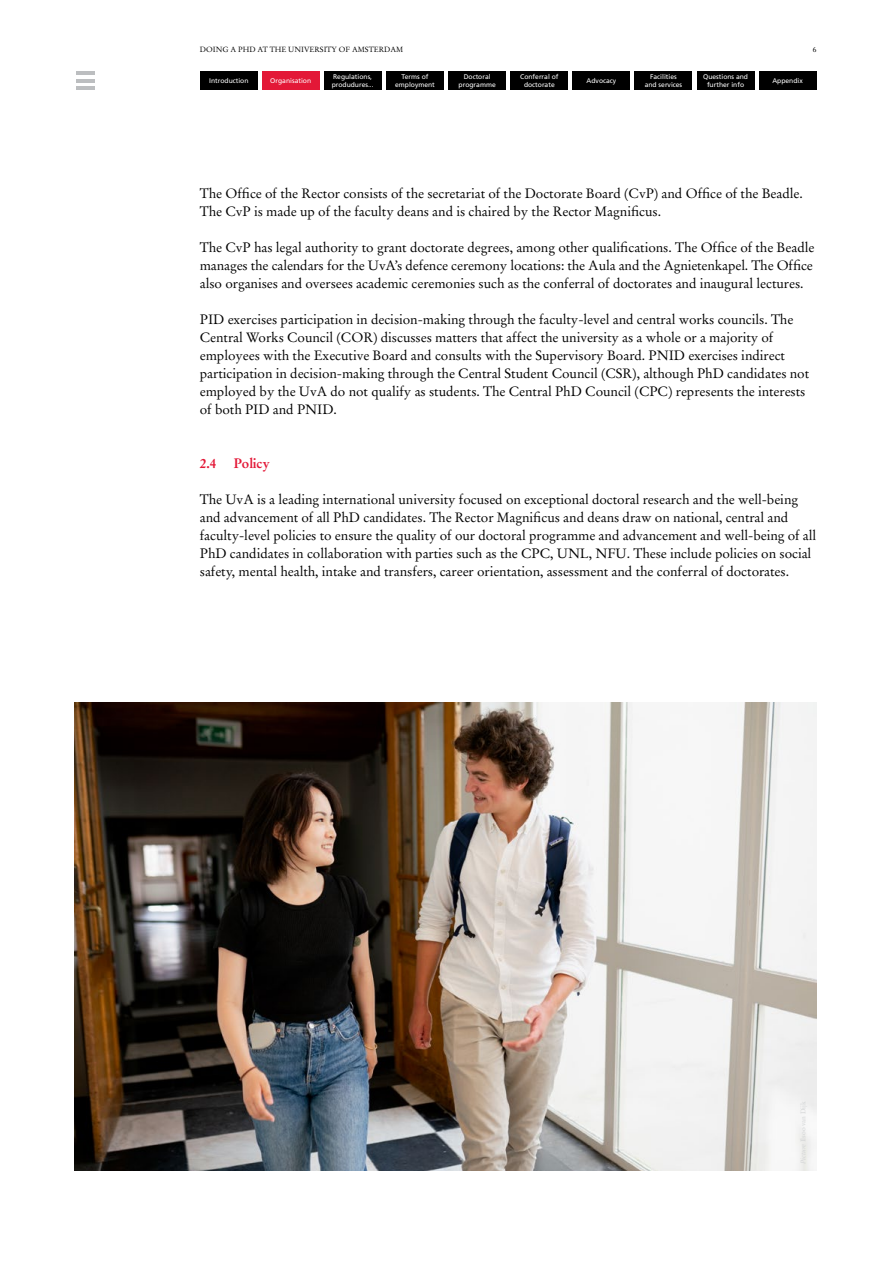
<style>
.page{position:relative;width:893px;height:1263px;background:#fff}
.page>*{position:absolute;margin:0;border:0;box-sizing:border-box;transform-origin:0 0}
.Platte_tekst{font:13.5px/18px "Stempel Garamond";letter-spacing:-.005em;color:#000}
.Kop_platte_tekst{font:700 13.5px "Stempel Garamond";letter-spacing:-.01em;color:#e31837}
.t1{font:7.5px "Stempel Garamond";color:#000}
.t2{font:6.75px/7.5px "Frutiger";color:#fff;text-align:center}
</style>
<div class="page">
<hr style="left:77px;top:72px;width:18px;height:3px;background:#bcbec0">
<hr style="left:77px;top:79px;width:18px;height:3px;background:#bcbec0">
<hr style="left:77px;top:86px;width:18px;height:4px;background:#bcbec0">
<img style="left:75px;top:702px;width:741px;height:468px">
<div style="left:200px;top:72px;width:57px;height:18px;background:#000"></div>
<div style="left:262px;top:72px;width:57px;height:18px;background:#e31837"></div>
<div style="left:324px;top:72px;width:58px;height:18px;background:#000"></div>
<div style="left:386px;top:72px;width:58px;height:18px;background:#000"></div>
<div style="left:448px;top:72px;width:58px;height:18px;background:#000"></div>
<div style="left:510px;top:72px;width:58px;height:18px;background:#000"></div>
<div style="left:573px;top:72px;width:57px;height:18px;background:#000"></div>
<div style="left:635px;top:72px;width:57px;height:18px;background:#000"></div>
<div style="left:697px;top:72px;width:57px;height:18px;background:#000"></div>
<div style="left:759px;top:72px;width:57px;height:18px;background:#000"></div>
<p class="t1" style="left:200px;top:45px;width:205px">DOING A PHD AT THE UNIVERSITY OF AMSTERDAM</p>
<p class="t1" style="left:813px;top:45px;width:5px">6</p>
<p class="t2" style="left:270px;top:77px;width:42px">Organisation</p>
<p class="t2" style="left:395px;top:73px;width:41px">Terms of employment</p>
<p class="t2" style="left:459px;top:73px;width:39px">Doctoral programme</p>
<p class="t2" style="left:520px;top:73px;width:40px">Conferral of doctorate</p>
<p class="t2" style="left:587px;top:77px;width:31px">Advocacy</p>
<p class="t2" style="left:645px;top:73px;width:39px">Facilities and services</p>
<p class="t2" style="left:703px;top:73px;width:47px">Questions and further info</p>
<p class="t2" style="left:772px;top:77px;width:32px">Appendix</p>
<p class="t2" style="left:209px;top:77px;width:41px">Introduction</p>
<p class="t2" style="left:332px;top:73px;width:44px;text-align:left">Regulations, produdures...</p>
<p class="Platte_tekst" style="left:200px;top:184px;width:605px">The Office of the Rector consists of the secretariat of the Doctorate Board (CvP) and Office of the Beadle.<br>The CvP is made up of the faculty deans and is chaired by the Rector Magnificus.</p>
<p class="Platte_tekst" style="left:200px;top:238px;width:616px;text-align:justify">The CvP has legal authority to grant doctorate degrees, among other qualifications. The Office of the Beadle manages the calendars for the UvA’s defence ceremony locations: the Aula and the Agnietenkapel. The Office also organises and oversees academic ceremonies such as the conferral of doctorates and inaugural lectures.</p>
<p class="Platte_tekst" style="left:200px;top:310px;width:611px">PID exercises participation in decision-making through the faculty-level and central works councils. The Central Works Council (COR) discusses matters that affect the university as a whole or a majority of employees with the Executive Board and consults with the Supervisory Board. PNID exercises indirect participation in decision-making through the Central Student Council (CSR), although PhD candidates not employed by the UvA do not qualify as students. The Central PhD Council (CPC) represents the interests of both PID and PNID.</p>
<h2 class="Kop_platte_tekst" style="left:200px;top:455px;width:18px">2.4</h2>
<h2 class="Kop_platte_tekst" style="left:234px;top:455px;width:38px">Policy</h2>
<p class="Platte_tekst" style="left:200px;top:490px;width:618px">The UvA is a leading international university focused on exceptional doctoral research and the well-being and advancement of all PhD candidates. The Rector Magnificus and deans draw on national, central and faculty-level policies to ensure the quality of our doctoral programme and advancement and well-being of all PhD candidates in collaboration with parties such as the CPC, UNL, NFU. These include policies on social safety, mental health, intake and transfers, career orientation, assessment and the conferral of doctorates.</p>
</div>
